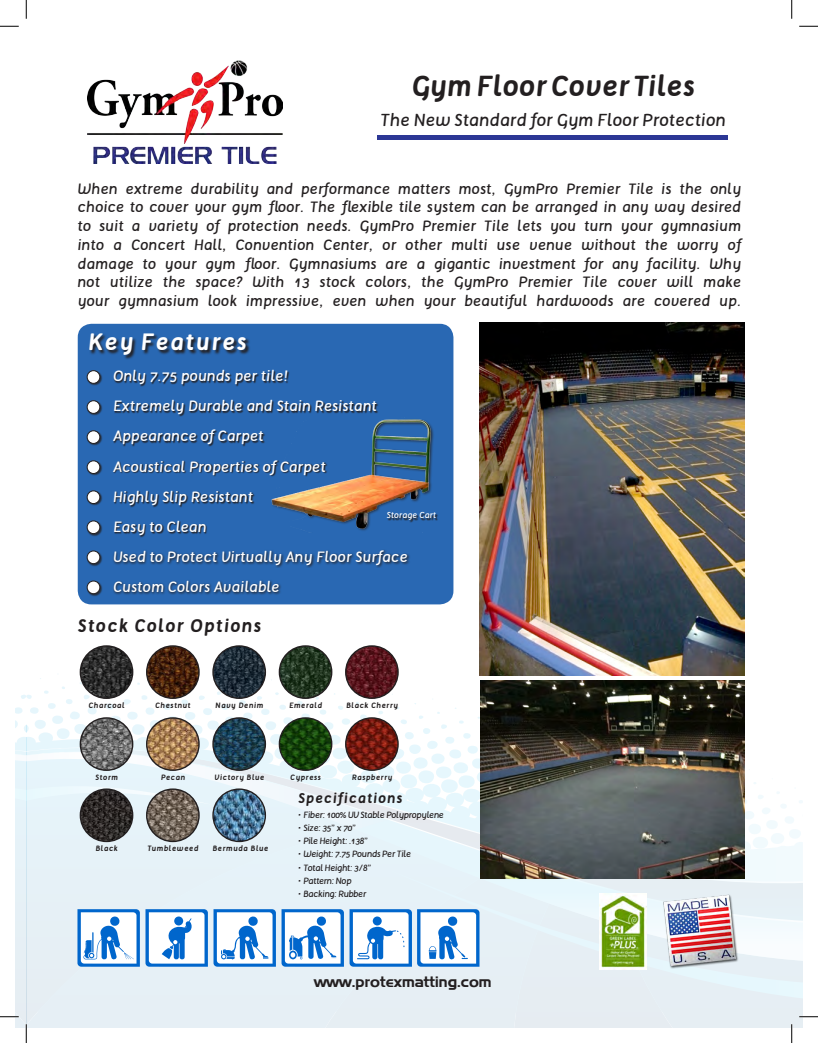
<style>
.page{position:relative;width:818px;height:1043px;background:#fff}
.page>*{position:absolute;margin:0;border:0;box-sizing:border-box;transform-origin:0 0}
.t1{font:italic 700 28.12px "Tellural";color:#231f20}
.t2{font:italic 700 23px "Tellural";letter-spacing:.06em;color:#fff}
.t3{font:italic 700 17.75px "Tellural";letter-spacing:.06em;color:#231f20}
.t4{font:italic 17.5px "Tellural";color:#231f20}
.t5{font:italic 15px/18.8px "Tellural";color:#231f20;text-align:justify}
.t6{font:italic 15px "Tellural";color:#fff}
.t7{font:15px "Denmark";color:#231f20}
.t8{font:italic 700 13.75px "Tellural";letter-spacing:.06em;color:#231f20}
.t9{font:italic 9.12px "Tellural";letter-spacing:-.04em;color:#231f20}
.t10{font:italic 8.75px "Tellural";color:#fff}
.t11{font:italic 700 7.5px "Tellural";letter-spacing:.06em;color:#231f20}
</style>
<div class="page">
<div style="left:479px;top:1001px;width:138px;height:27px;background:#e6edf2"></div>
<div style="left:479px;top:927px;width:138px;height:74px;background:#e6eef4"></div>
<svg style="left:479px;top:746px;width:323px;height:181px"></svg>
<img style="left:599px;top:894px;width:18px;height:76px">
<hr style="left:377px;top:136px;width:351px;height:4px;background:#2c3795">
<img style="left:87px;top:60px;width:195px;height:104px">
<img style="left:479px;top:322px;width:265px;height:353px">
<img style="left:480px;top:680px;width:264px;height:198px">
<div style="left:78px;top:324px;width:375px;height:280px;background:#2968b3;border-radius:14px"></div>
<svg style="left:90px;top:334px;width:160px;height:26px"></svg>
<svg style="left:114px;top:370px;width:176px;height:17px"></svg>
<div style="left:87px;top:371px;width:15px;height:15px;background:#231f20;opacity:.75"></div>
<div style="left:87px;top:370px;width:13px;height:13px;background:#fff;border-radius:50%"></div>
<div style="left:87px;top:370px;width:13px;height:13px;border:1px solid #231f20;border-radius:50%"></div>
<svg style="left:114px;top:400px;width:264px;height:17px"></svg>
<div style="left:87px;top:401px;width:15px;height:15px;background:#231f20;opacity:.75"></div>
<div style="left:87px;top:401px;width:13px;height:12px;background:#fff;border-radius:50%"></div>
<div style="left:87px;top:400px;width:13px;height:13px;border:1px solid #231f20;border-radius:50%"></div>
<svg style="left:113px;top:430px;width:149px;height:17px"></svg>
<div style="left:87px;top:431px;width:15px;height:15px;background:#231f20;opacity:.75"></div>
<div style="left:87px;top:431px;width:13px;height:12px;background:#fff;border-radius:50%"></div>
<div style="left:87px;top:430px;width:13px;height:13px;border:1px solid #231f20;border-radius:50%"></div>
<svg style="left:114px;top:491px;width:141px;height:16px"></svg>
<div style="left:87px;top:491px;width:15px;height:15px;background:#231f20;opacity:.75"></div>
<div style="left:87px;top:491px;width:13px;height:12px;background:#fff;border-radius:50%"></div>
<div style="left:87px;top:490px;width:13px;height:13px;border:1px solid #231f20;border-radius:50%"></div>
<svg style="left:113px;top:550px;width:297px;height:18px"></svg>
<div style="left:87px;top:551px;width:15px;height:15px;background:#231f20;opacity:.75"></div>
<div style="left:87px;top:551px;width:13px;height:12px;background:#fff;border-radius:50%"></div>
<div style="left:87px;top:551px;width:13px;height:13px;border:1px solid #231f20;border-radius:50%"></div>
<svg style="left:113px;top:460px;width:147px;height:17px"></svg>
<div style="left:87px;top:461px;width:15px;height:15px;background:#231f20;opacity:.75"></div>
<div style="left:87px;top:461px;width:13px;height:12px;background:#fff;border-radius:50%"></div>
<div style="left:87px;top:460px;width:13px;height:13px;border:1px solid #231f20;border-radius:50%"></div>
<svg style="left:114px;top:521px;width:93px;height:16px"></svg>
<div style="left:87px;top:521px;width:15px;height:15px;background:#231f20;opacity:.75"></div>
<div style="left:87px;top:521px;width:13px;height:12px;background:#fff;border-radius:50%"></div>
<div style="left:87px;top:521px;width:13px;height:13px;border:1px solid #231f20;border-radius:50%"></div>
<svg style="left:113px;top:580px;width:168px;height:15px"></svg>
<div style="left:87px;top:581px;width:15px;height:15px;background:#231f20;opacity:.75"></div>
<div style="left:87px;top:581px;width:13px;height:12px;background:#fff;border-radius:50%"></div>
<div style="left:87px;top:581px;width:13px;height:13px;border:1px solid #231f20;border-radius:50%"></div>
<img style="left:262px;top:419px;width:172px;height:112px">
<svg style="left:387px;top:512px;width:51px;height:11px"></svg>
<img style="left:80px;top:646px;width:53px;height:52px;border-radius:26px">
<div style="left:80px;top:645px;width:53px;height:54px;border:1px solid #231f20;border-radius:50%"></div>
<img style="left:213px;top:646px;width:52px;height:52px;border-radius:26px">
<div style="left:212px;top:645px;width:54px;height:54px;border:1px solid #231f20;border-radius:50%"></div>
<img style="left:346px;top:646px;width:52px;height:52px;border-radius:26px">
<div style="left:345px;top:645px;width:54px;height:54px;border:1px solid #231f20;border-radius:50%"></div>
<img style="left:147px;top:646px;width:52px;height:52px;border-radius:26px">
<div style="left:146px;top:645px;width:54px;height:54px;border:1px solid #231f20;border-radius:50%"></div>
<img style="left:279px;top:646px;width:53px;height:52px;border-radius:26px">
<div style="left:279px;top:645px;width:53px;height:54px;border:1px solid #231f20;border-radius:50%"></div>
<svg style="left:0;top:25px;width:19px;height:2px"></svg>
<svg style="left:799px;top:25px;width:19px;height:2px"></svg>
<svg style="left:25px;top:0;width:2px;height:19px"></svg>
<svg style="left:0;top:673px;width:479px;height:369px"></svg>
<svg style="left:791px;top:0;width:1px;height:19px"></svg>
<img style="left:617px;top:883px;width:201px;height:159px">
<p class="t1" style="left:411px;top:70px;width:285px">Gym Floor Cover Tiles</p>
<p class="t4" style="left:380px;top:111px;width:347px">The New Standard for Gym Floor Protection</p>
<p class="t5" style="left:77px;top:179px;width:665px">When extreme durability and performance matters most, GymPro Premier Tile is the only choice to cover your gym floor. The flexible tile system can be arranged in any way desired to suit a variety of protection needs. GymPro Premier Tile lets you turn your gymnasium into a Concert Hall, Convention Center, or other multi use venue without the worry of damage to your gym floor. Gymnasiums are a gigantic investment for any facility. Why not utilize the space? With 13 stock colors, the GymPro Premier Tile cover will make your gymnasium look impressive, even when your beautiful hardwoods are covered up.</p>
<p class="t2" style="left:87px;top:329px;width:160px">Key Features</p>
<p class="t6" style="left:113px;top:368px;width:177px">Only 7.75 pounds per tile!</p>
<p class="t6" style="left:113px;top:398px;width:265px">Extremely Durable and Stain Resistant</p>
<p class="t6" style="left:113px;top:428px;width:152px">Appearance of Carpet</p>
<p class="t6" style="left:113px;top:458px;width:214px">Acoustical Properties of Carpet</p>
<p class="t6" style="left:113px;top:488px;width:141px">Highly Slip Resistant</p>
<p class="t6" style="left:113px;top:518px;width:95px">Easy to Clean</p>
<p class="t10" style="left:386px;top:510px;width:51px">Storage Cart</p>
<p class="t6" style="left:113px;top:548px;width:296px">Used to Protect Virtually Any Floor Surface</p>
<p class="t6" style="left:113px;top:578px;width:168px">Custom Colors Available</p>
<p class="t3" style="left:77px;top:616px;width:185px">Stock Color Options</p>
<p class="t11" style="left:88px;top:700px;width:38px">Charcoal</p>
<p class="t11" style="left:155px;top:700px;width:37px">Chestnut</p>
<p class="t11" style="left:215px;top:700px;width:49px">Navy Denim</p>
<p class="t11" style="left:289px;top:700px;width:34px">Emerald</p>
<p class="t11" style="left:346px;top:700px;width:53px">Black Cherry</p>
<p class="t11" style="left:95px;top:772px;width:24px">Storm</p>
<p class="t11" style="left:161px;top:772px;width:26px">Pecan</p>
<p class="t11" style="left:214px;top:772px;width:52px">Victory Blue</p>
<p class="t11" style="left:290px;top:772px;width:32px">Cypress</p>
<p class="t11" style="left:352px;top:772px;width:42px">Raspberry</p>
<p class="t11" style="left:95px;top:843px;width:24px">Black</p>
<p class="t11" style="left:147px;top:843px;width:52px">Tumbleweed</p>
<p class="t11" style="left:212px;top:843px;width:57px">Bermuda Blue</p>
<p class="t8" style="left:298px;top:790px;width:106px">Specifications</p>
<p class="t9" style="left:297px;top:809px;width:148px">• Fiber: 100% UV Stable Polypropylene</p>
<p class="t9" style="left:297px;top:822px;width:60px">• Size: 35” x 70”</p>
<p class="t9" style="left:297px;top:836px;width:72px">• Pile Height: .138”</p>
<p class="t9" style="left:297px;top:849px;width:115px">• Weight: 7.75 Pounds Per Tile</p>
<p class="t9" style="left:297px;top:862px;width:76px">• Total Height: 3/8”</p>
<p class="t9" style="left:297px;top:875px;width:55px">• Pattern: Nop</p>
<p class="t9" style="left:297px;top:889px;width:70px">• Backing: Rubber</p>
<p class="t7" style="left:314px;top:972px;width:179px">www.protexmatting.com</p>
</div>
